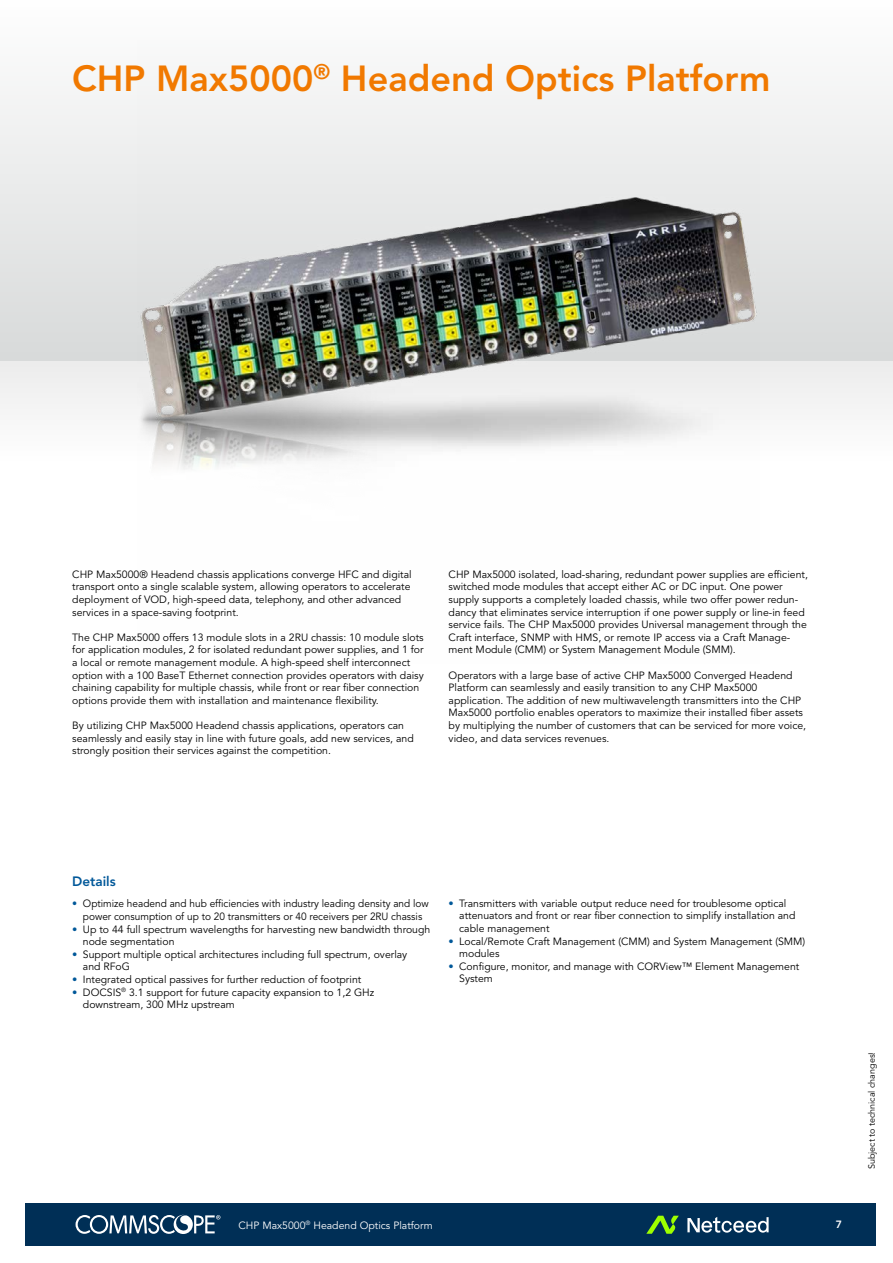
<style>
.page{position:relative;width:893px;height:1263px;background:#fff}
.page>*{position:absolute;margin:0;border:0;box-sizing:border-box;transform-origin:0 0}
.t1{font:800 36px "Avenir LT Std";color:#f17900}
.t2{font:800 13.5px "Avenir LT Std";color:#005899}
.t3{font:10.5px/12.6px "Avenir LT Std";color:#000}
.t4{font:10.5px/12.6px "Avenir LT Std";color:#000;text-align:center;scale:.96 1}
.t5{font:10.5px "Avenir LT Std";color:#fff}
.t6{font:800 10.5px "Avenir LT Std";color:#fff}
.t7{font:9px "Avenir LT Std";color:#000}
.s1{color:#005899}
</style>
<div class="page">
<div style="left:0;top:0;width:893px;height:361px;background:linear-gradient(to bottom,#fefefe,#d8dada)"></div>
<div style="left:0;top:361px;width:893px;height:100px;background:#f5f5f5"></div>
<div style="left:26px;top:1203px;width:850px;height:43px;background:#002f56"></div>
<svg style="left:646px;top:1216px;width:33px;height:18px"></svg>
<svg style="left:687px;top:1217px;width:82px;height:15px"></svg>
<img style="left:137px;top:41px;width:623px;height:429px">
<svg style="left:76px;top:1215px;width:144px;height:19px"></svg>
<h1 class="t1" style="left:72px;top:57px;width:700px">CHP Max5000<sup>®</sup> Headend Optics Platform</h1>
<p class="t3" style="left:72px;top:568px;width:341px">CHP Max5000® Headend chassis applications converge HFC and digital transport onto a single scalable system, allowing operators to accelerate deployment of VOD, high-speed data, telephony, and other advanced services in a space-saving footprint.</p>
<p class="t3" style="left:72px;top:631px;width:353px">The CHP Max5000 offers 13 module slots in a 2RU chassis: 10 module slots for application modules, 2 for isolated redundant power supplies, and 1 for a local or remote management module. A high-speed shelf interconnect option with a 100 BaseT Ethernet connection provides operators with daisy chaining capability for multiple chassis, while front or rear fiber connection options provide them with installation and maintenance flexibility.</p>
<p class="t3" style="left:72px;top:719px;width:343px">By utilizing CHP Max5000 Headend chassis applications, operators can seamlessly and easily stay in line with future goals, add new services, and strongly position their services against the competition.</p>
<p class="t3" style="left:449px;top:568px;width:361px">CHP Max5000 isolated, load-sharing, redundant power supplies are efficient, switched mode modules that accept either AC or DC input. One power supply supports a completely loaded chassis, while two offer power redun&shy;dancy that eliminates service interruption if one power supply or line-in feed service fails. The CHP Max5000 provides Universal management through the Craft interface, SNMP with HMS, or remote IP access via a Craft Manage&shy;ment Module (CMM) or System Management Module (SMM).</p>
<p class="t3" style="left:449px;top:669px;width:359px">Operators with a large base of active CHP Max5000 Converged Headend Platform can seamlessly and easily transition to any CHP Max5000 application. The addition of new multiwavelength transmitters into the CHP Max5000 portfolio enables operators to maximize their installed fiber assets by multiplying the number of customers that can be serviced for more voice, video, and data services revenues.</p>
<p class="t2" style="left:72px;top:873px;width:45px">Details</p>
<p class="t4" style="left:72px;top:898px;width:373px"><span class="s1">•</span> Optimize headend and hub efficiencies with industry leading density and low power consumption of up to 20 transmitters or 40 receivers per 2RU chassis</p>
<p class="t3" style="left:83px;top:923px;width:349px;text-indent:-11px"><span class="s1">•</span> Up to 44 full spectrum wavelengths for harvesting new bandwidth through node segmentation</p>
<p class="t3" style="left:83px;top:948px;width:326px;text-indent:-11px"><span class="s1">•</span> Support multiple optical architectures including full spectrum, overlay and RFoG</p>
<p class="t3" style="left:72px;top:973px;width:291px"><span class="s1">•</span> Integrated optical passives for further reduction of footprint</p>
<p class="t3" style="left:83px;top:986px;width:293px;text-indent:-11px"><span class="s1">•</span> DOCSIS<sup>®</sup> 3.1 support for future capacity expansion to 1,2 GHz downstream, 300 MHz upstream</p>
<p class="t3" style="left:459px;top:897px;width:338px;text-indent:-11px"><span class="s1">•</span> Transmitters with variable output reduce need for troublesome optical attenuators and front or rear fiber connection to simplify installation and cable management</p>
<p class="t3" style="left:459px;top:935px;width:348px;text-indent:-11px"><span class="s1">•</span> Local/Remote Craft Management (CMM) and System Management (SMM) modules</p>
<p class="t3" style="left:459px;top:960px;width:342px;text-indent:-11px"><span class="s1">•</span> Configure, monitor, and manage with CORView™ Element Management<br>System</p>
<p class="t5" style="left:238px;top:1219px;width:196px">CHP Max5000<sup>®</sup> Headend Optics Platform</p>
<p class="t6" style="left:836px;top:1218px;width:8px">7</p>
<p class="t7" style="left:866px;top:1169px;width:119px;rotate:-90deg">Subject to technical changes!</p>
</div>
